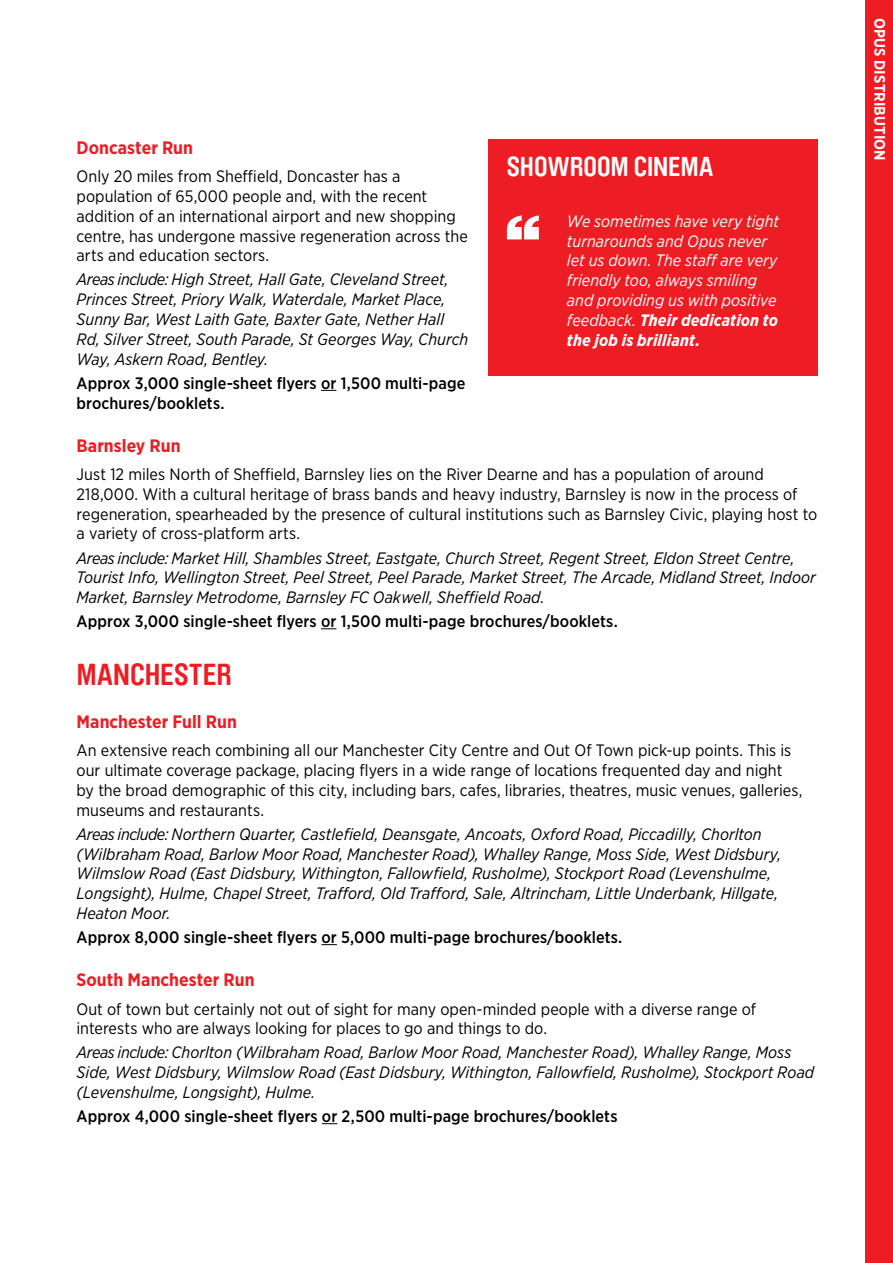
<style>
.page{position:relative;width:893px;height:1263px;background:#fff}
.page>*{position:absolute;margin:0;border:0;box-sizing:border-box;transform-origin:0 0}
.t1{font:700 30px "Brauer Neue";letter-spacing:.005em;color:#ed1d24}
.t2{font:700 27px "Brauer Neue";color:#fff}
.t3{font:700 18px "Gotham Narrow";letter-spacing:.005em;color:#ed1d24}
.t4{font:italic 16.5px/19.8px "Gotham Narrow";color:#000}
.t5{font:16.5px/19.8px "Gotham Narrow";color:#000}
.t6{font:500 16.5px/19.8px "Gotham Narrow";letter-spacing:.005em;color:#000}
.t7{font:italic 16.5px/19.8px "Gotham Narrow";color:#fff}
.t8{font:700 15.15px "Gotham Narrow";letter-spacing:.01em;color:#fff}
.s1{font-weight:700}
</style>
<div class="page">
<svg style="left:321px;top:390px;width:15px;height:1px"></svg>
<svg style="left:321px;top:628px;width:15px;height:1px"></svg>
<svg style="left:321px;top:944px;width:16px;height:1px"></svg>
<svg style="left:322px;top:1123px;width:15px;height:1px"></svg>
<div style="left:865px;top:0;width:28px;height:1263px;background:#ed1d24"></div>
<div style="left:488px;top:139px;width:329px;height:237px;background:#ed1d24"></div>
<svg style="left:507px;top:215px;width:32px;height:24px"></svg>
<p class="t3" style="left:77px;top:136px;width:118px">Doncaster Run</p>
<p class="t5" style="left:77px;top:166px;width:393px">Only 20 miles from Sheffield, Doncaster has a population of 65,000 people and, with the recent addition of an international airport and new shopping centre, has undergone massive regeneration across the arts and education sectors.</p>
<p class="t4" style="left:77px;top:269px;width:393px">Areas include: High Street, Hall Gate, Cleveland Street, Princes Street, Priory Walk, Waterdale, Market Place, Sunny Bar, West Laith Gate, Baxter Gate, Nether Hall Rd, Silver Street, South Parade, St Georges Way, Church Way, Askern Road, Bentley.</p>
<p class="t6" style="left:77px;top:373px;width:390px">Approx 3,000 single-sheet flyers or 1,500 multi-page brochures/booklets.</p>
<p class="t3" style="left:77px;top:434px;width:106px">Barnsley Run</p>
<p class="t5" style="left:77px;top:464px;width:742px">Just 12 miles North of Sheffield, Barnsley lies on the River Dearne and has a population of around 218,000. With a cultural heritage of brass bands and heavy industry, Barnsley is now in the process of regeneration, spearheaded by the presence of cultural institutions such as Barnsley Civic, playing host to a variety of cross-platform arts.</p>
<p class="t4" style="left:77px;top:547px;width:741px">Areas include: Market Hill, Shambles Street, Eastgate, Church Street, Regent Street, Eldon Street Centre,<br>Tourist Info, Wellington Street, Peel Street, Peel Parade, Market Street, The Arcade, Midland Street, Indoor<br>Market, Barnsley Metrodome, Barnsley FC Oakwell, Sheffield Road.</p>
<p class="t6" style="left:77px;top:611px;width:543px">Approx 3,000 single-sheet flyers or 1,500 multi-page brochures/booklets.</p>
<h1 class="t1" style="left:77px;top:657px;width:157px">MANCHESTER</h1>
<p class="t3" style="left:77px;top:710px;width:162px">Manchester Full Run</p>
<p class="t5" style="left:77px;top:740px;width:727px">An extensive reach combining all our Manchester City Centre and Out Of Town pick-up points. This is our ultimate coverage package, placing flyers in a wide range of locations frequented day and night by the broad demographic of this city, including bars, cafes, libraries, theatres, music venues, galleries, museums and restaurants.</p>
<p class="t4" style="left:77px;top:824px;width:706px">Areas include: Northern Quarter, Castlefield, Deansgate, Ancoats, Oxford Road, Piccadilly, Chorlton (Wilbraham Road, Barlow Moor Road, Manchester Road), Whalley Range, Moss Side, West Didsbury, Wilmslow Road (East Didsbury, Withington, Fallowfield, Rusholme), Stockport Road (Levenshulme, Longsight), Hulme, Chapel Street, Trafford, Old Trafford, Sale, Altrincham, Little Underbank, Hillgate, Heaton Moor.</p>
<p class="t6" style="left:77px;top:927px;width:547px">Approx 8,000 single-sheet flyers or 5,000 multi-page brochures/booklets.</p>
<p class="t3" style="left:77px;top:968px;width:180px">South Manchester Run</p>
<p class="t5" style="left:77px;top:998px;width:681px">Out of town but certainly not out of sight for many open-minded people with a diverse range of interests who are always looking for places to go and things to do.</p>
<p class="t4" style="left:77px;top:1042px;width:739px">Areas include: Chorlton (Wilbraham Road, Barlow Moor Road, Manchester Road), Whalley Range, Moss<br>Side, West Didsbury, Wilmslow Road (East Didsbury, Withington, Fallowfield, Rusholme), Stockport Road (Levenshulme, Longsight), Hulme.</p>
<p class="t6" style="left:77px;top:1106px;width:542px">Approx 4,000 single-sheet flyers or 2,500 multi-page brochures/booklets</p>
<h2 class="t2" style="left:507px;top:151px;width:208px">SHOWROOM CINEMA</h2>
<p class="t7" style="left:567px;top:211px;width:214px">We sometimes have very tight turnarounds and Opus never let us down. The staff are very friendly too, always smiling and providing us with positive feedback. <span class="s1">Their dedication to the job is brilliant.</span></p>
<p class="t8" style="left:889px;top:18px;width:144px;rotate:90deg">OPUS DISTRIBUTION</p>
</div>
